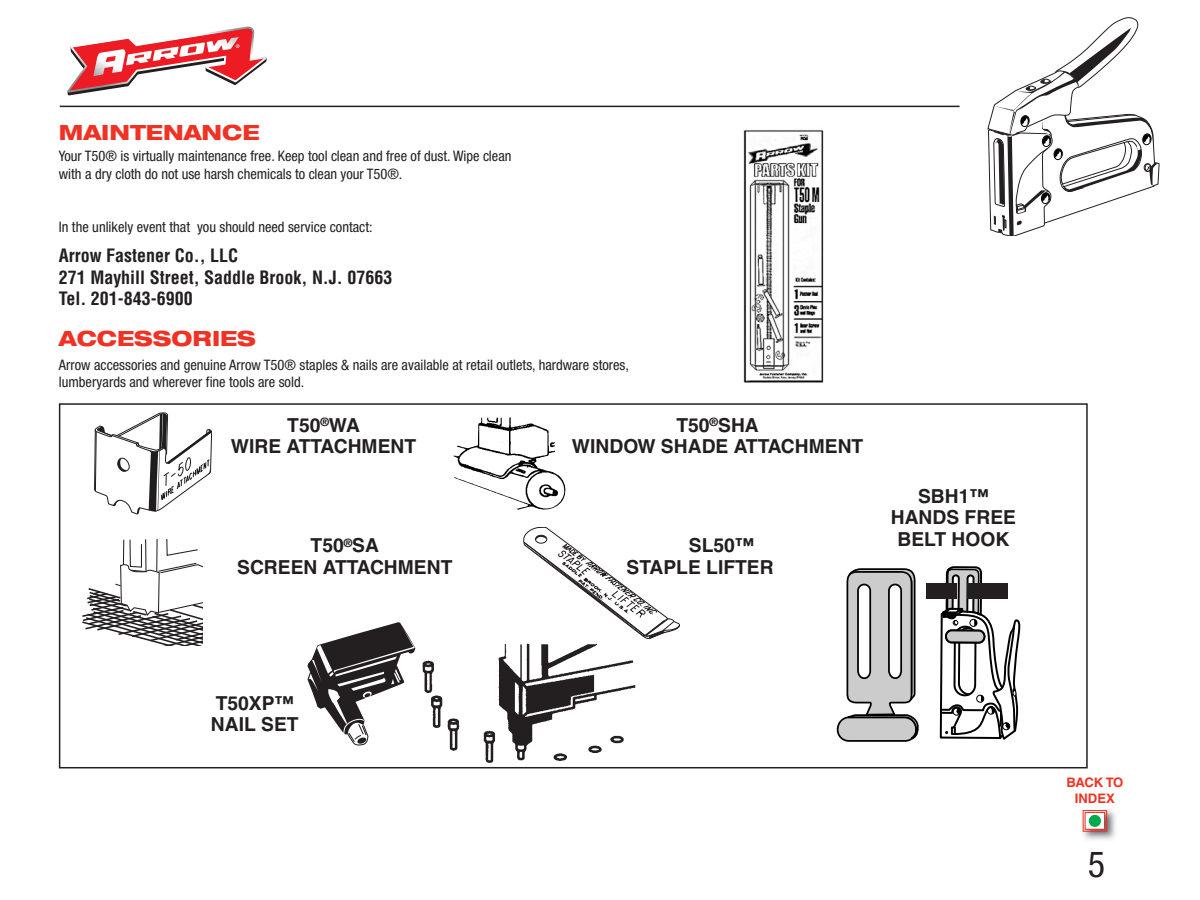
<style>
.page{position:relative;width:1200px;height:900px;background:#fff}
.page>*{position:absolute;margin:0;border:0;box-sizing:border-box;transform-origin:0 0}
.t1{font:condensed 36px "Helvetica Neue";color:#231f20}
.t2{font:800 expanded 21px "Helvetica Neue";color:#ef3223}
.t3{font:700 19.35px/21.5px "Helvetica";color:#231f20;text-align:center}
.t4{font:700 condensed 18px/21.6px "Helvetica";color:#231f20}
.t5{font:condensed 14.55px/17.4px "Helvetica Neue";color:#231f20}
.t6{font:700 13.05px/15.8px "Helvetica";color:#ef3223;text-align:center}
</style>
<div class="page">
<hr style="left:60px;top:106px;width:900px;height:1px;background:#231f20">
<svg style="left:68px;top:28px;width:199px;height:67px"></svg>
<img style="left:1082px;top:809px;width:34px;height:31px">
<svg style="left:1087px;top:814px;width:16px;height:14px"></svg>
<div style="left:1083px;top:810px;width:24px;height:22px;border:1px solid #ef3223"></div>
<div style="left:1085px;top:812px;width:20px;height:18px;border:1px solid #ef3223"></div>
<div style="left:1089px;top:815px;width:12px;height:12px;background:#00aa4d;border-radius:50%"></div>
<svg style="left:987px;top:17px;width:173px;height:219px"></svg>
<div style="left:59px;top:403px;width:1029px;height:365px;border:2px solid #231f20"></div>
<img style="left:743px;top:130px;width:81px;height:253px">
<svg style="left:94px;top:413px;width:118px;height:101px"></svg>
<svg style="left:82px;top:539px;width:120px;height:107px"></svg>
<img style="left:454px;top:418px;width:111px;height:92px">
<svg style="left:523px;top:527px;width:157px;height:111px"></svg>
<div style="left:837px;top:716px;width:80px;height:26px;border:2px solid #000;border-radius:11px"></div>
<svg style="left:836px;top:568px;width:82px;height:173px"></svg>
<svg style="left:939px;top:566px;width:82px;height:174px"></svg>
<div style="left:946px;top:630px;width:38px;height:13px;background:#ccc;border-radius:6px"></div>
<div style="left:945px;top:629px;width:40px;height:15px;border:2px solid #000;border-radius:6px"></div>
<div style="left:967px;top:583px;width:40px;height:16px;background:#231f20"></div>
<div style="left:926px;top:583px;width:30px;height:16px;background:#231f20"></div>
<svg style="left:307px;top:622px;width:102px;height:124px"></svg>
<img style="left:409px;top:622px;width:243px;height:147px">
<h2 class="t2" style="left:59px;top:124px;width:202px">MAINTENANCE</h2>
<p class="t5" style="left:59px;top:149px;width:454px">Your T50® is virtually maintenance free. Keep tool clean and free of dust. Wipe clean with a dry cloth do not use harsh chemicals to clean your T50®.</p>
<p class="t5" style="left:59px;top:220px;width:315px">In the unlikely event that you should need service contact:</p>
<p class="t4" style="left:59px;top:246px;width:335px">Arrow Fastener Co., LLC<br>271 Mayhill Street, Saddle Brook, N.J. 07663<br>Tel. 201-843-6900</p>
<h2 class="t2" style="left:59px;top:331px;width:199px">ACCESSORIES</h2>
<p class="t5" style="left:59px;top:357px;width:572px">Arrow accessories and genuine Arrow T50® staples &amp; nails are available at retail outlets, hardware stores, lumberyards and wherever fine tools are sold.</p>
<h3 class="t3" style="left:231px;top:416px;width:187px">T50<sup>®</sup>WA<br>WIRE ATTACHMENT</h3>
<h3 class="t3" style="left:237px;top:537px;width:217px">T50<sup>®</sup>SA<br>SCREEN ATTACHMENT</h3>
<h3 class="t3" style="left:572px;top:416px;width:293px">T50<sup>®</sup>SHA<br>WINDOW SHADE ATTACHMENT</h3>
<h3 class="t3" style="left:627px;top:537px;width:149px;text-align:left;text-indent:62px">SL50™<br>STAPLE LIFTER</h3>
<h3 class="t3" style="left:891px;top:487px;width:127px">SBH1™<br>HANDS FREE<br>BELT HOOK</h3>
<h3 class="t3" style="left:211px;top:694px;width:89px;text-align:left">T50XP™<br>NAIL SET</h3>
<p class="t6" style="left:1066px;top:776px;width:58px">BACK TO<br>INDEX</p>
<h1 class="t1" style="left:1088px;top:852px;width:19px">5</h1>
</div>
